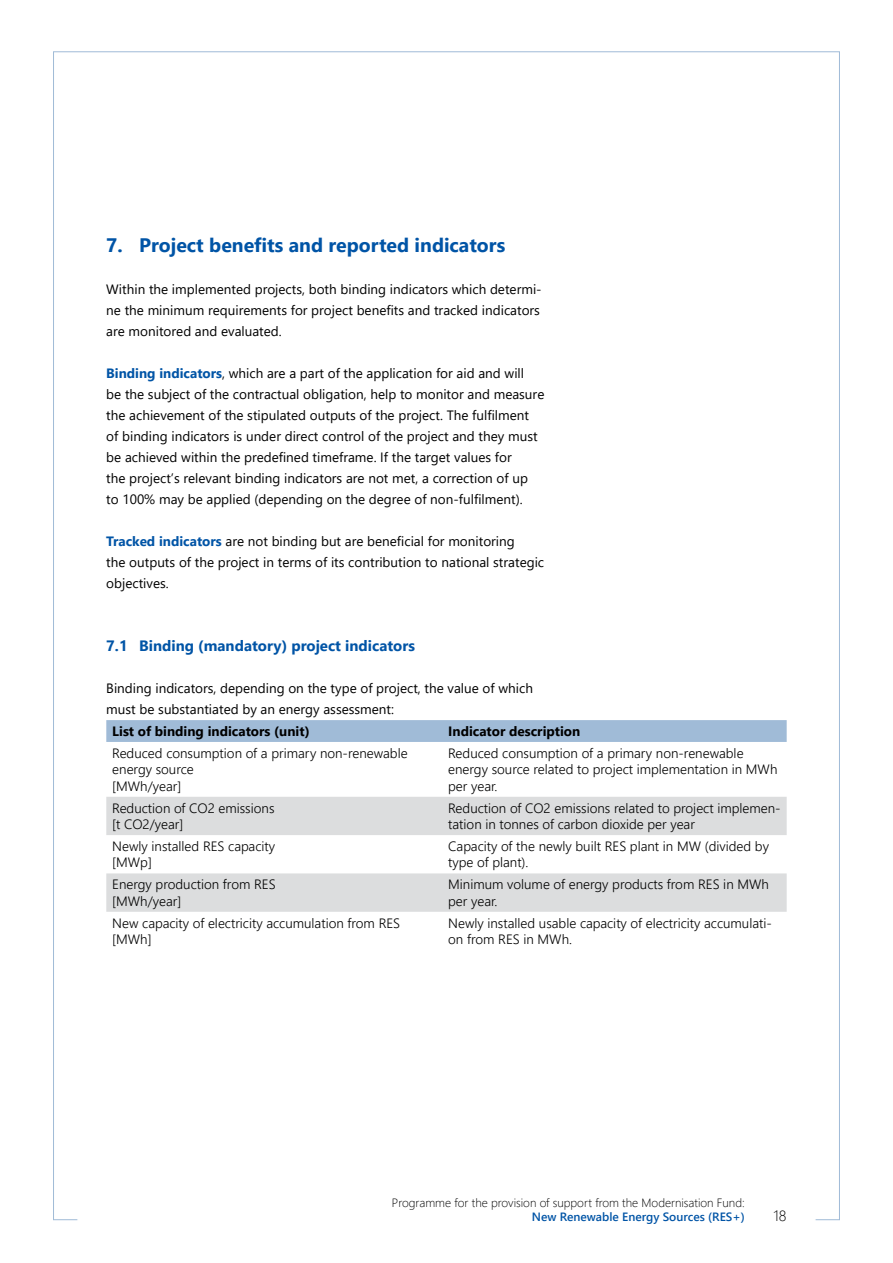
<style>
.page{position:relative;width:893px;height:1263px;background:#fff}
.page>*{position:absolute;margin:0;border:0;box-sizing:border-box;transform-origin:0 0}
._1{font:700 19.5px "Segoe UI";color:#0054a6}
._1_1{font:700 15px "Segoe UI";color:#0054a6}
.t1{font:300 15px "Segoe UI";color:#000}
.text{font:13.5px/21px "Segoe UI";color:#000}
.text_v_tabulkách{font:300 13.5px/16.5px "Segoe UI";color:#000}
.v_tabulce_bold{font:700 13.5px "Segoe UI";color:#000}
.t2{font:300 12px "Segoe UI";color:#000}
.t3{font:600 12px "Segoe UI";color:#0054a6}
.s1{font-weight:700;color:#0054a6}
</style>
<div class="page">
<div style="left:106px;top:720px;width:681px;height:22px;background:#a0bbd7"></div>
<svg style="left:106px;top:797px;width:681px;height:115px;fill:#dcddde"></svg>
<p class="_1" style="left:106px;top:227px;width:401px">7. Project benefits and reported indicators</p>
<p class="text" style="left:106px;top:278px;width:437px;text-align:justify">Within the implemented projects, both binding indicators which determi&shy;ne the minimum requirements for project benefits and tracked indicators are monitored and evaluated.</p>
<p class="text" style="left:106px;top:362px;width:440px"><span class="s1">Binding indicators</span>, which are a part of the application for aid and will<br>be the subject of the contractual obligation, help to monitor and measure the achievement of the stipulated outputs of the project. The fulfilment of binding indicators is under direct control of the project and they must be achieved within the predefined timeframe. If the target values for<br>the project’s relevant binding indicators are not met, a correction of up<br>to 100% may be applied (depending on the degree of non-fulfilment).</p>
<p class="text" style="left:106px;top:530px;width:439px"><span class="s1">Tracked indicators</span> are not binding but are beneficial for monitoring<br>the outputs of the project in terms of its contribution to national strategic objectives.</p>
<p class="_1_1" style="left:106px;top:632px;width:310px">7.1 Binding (mandatory) project indicators</p>
<p class="text" style="left:106px;top:677px;width:428px">Binding indicators, depending on the type of project, the value of which must be substantiated by an energy assessment:</p>
<p class="v_tabulce_bold" style="left:112px;top:718px;width:199px">List of binding indicators (unit)</p>
<p class="v_tabulce_bold" style="left:448px;top:718px;width:134px">Indicator description</p>
<p class="text_v_tabulkách" style="left:112px;top:743px;width:297px">Reduced consumption of a primary non-renewable energy source</p>
<p class="text_v_tabulkách" style="left:112px;top:776px;width:70px">[MWh/year]</p>
<p class="text_v_tabulkách" style="left:448px;top:743px;width:331px">Reduced consumption of a primary non-renewable energy source related to project implementation in MWh per year.</p>
<p class="text_v_tabulkách" style="left:112px;top:798px;width:164px">Reduction of CO2 emissions</p>
<p class="text_v_tabulkách" style="left:112px;top:815px;width:73px">[t CO2/year]</p>
<p class="text_v_tabulkách" style="left:448px;top:798px;width:334px">Reduction of CO2 emissions related to project implemen&shy;tation in tonnes of carbon dioxide per year</p>
<p class="text_v_tabulkách" style="left:112px;top:836px;width:164px">Newly installed RES capacity</p>
<p class="text_v_tabulkách" style="left:112px;top:853px;width:41px">[MWp]</p>
<p class="text_v_tabulkách" style="left:448px;top:836px;width:322px">Capacity of the newly built RES plant in MW (divided by type of plant).</p>
<p class="text_v_tabulkách" style="left:112px;top:875px;width:165px">Energy production from RES</p>
<p class="text_v_tabulkách" style="left:112px;top:891px;width:70px">[MWh/year]</p>
<p class="text_v_tabulkách" style="left:448px;top:875px;width:322px">Minimum volume of energy products from RES in MWh per year.</p>
<p class="text_v_tabulkách" style="left:112px;top:913px;width:289px">New capacity of electricity accumulation from RES</p>
<p class="text_v_tabulkách" style="left:112px;top:930px;width:41px">[MWh]</p>
<p class="text_v_tabulkách" style="left:448px;top:913px;width:325px">Newly installed usable capacity of electricity accumulati&shy;on from RES in MWh.</p>
<p class="t2" style="left:392px;top:1191px;width:354px">Programme for the provision of support from the Modernisation Fund:</p>
<p class="t3" style="left:532px;top:1206px;width:214px">New Renewable Energy Sources (RES+)</p>
<p class="t1" style="left:774px;top:1202px;width:15px">18</p>
</div>
